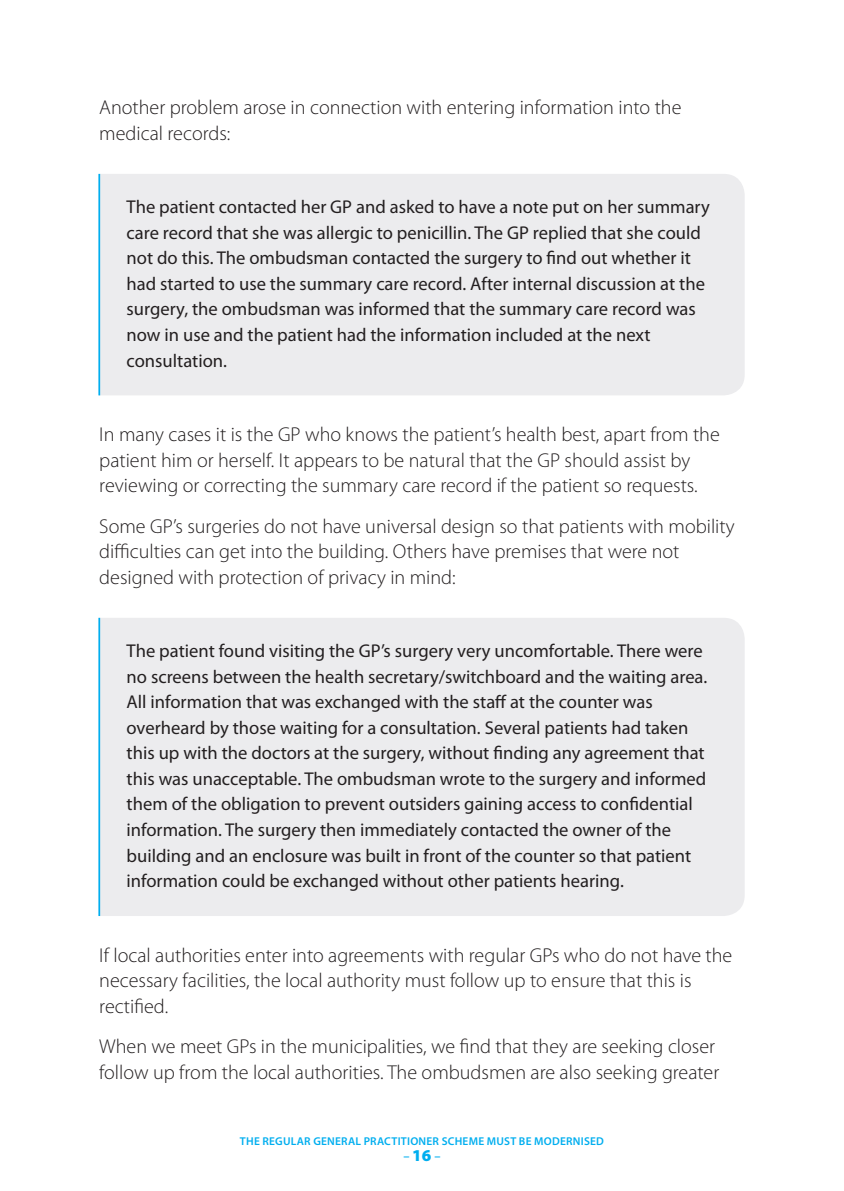
<style>
.page{position:relative;width:844px;height:1191px;background:#fff}
.page>*{position:absolute;margin:0;border:0;box-sizing:border-box;transform-origin:0 0}
.t1{font:300 20.12px/25.6px "Myriad Pro";color:#231f20}
.t2{font:18.55px/25.6px "Myriad Pro";color:#231f20}
.t3{font:600 12.25px "Myriad Pro";color:#00aeef}
.t4{font:600 11.38px "Myriad Pro";letter-spacing:.02em;color:#00aeef}
.s1{font-weight:900;font-size:16.62px}
</style>
<div class="page">
<div style="left:100px;top:174px;width:644px;height:221px;background:#ececee"></div>
<hr style="left:98px;top:174px;width:2px;height:221px;background:#00aeef">
<div style="left:100px;top:618px;width:644px;height:298px;background:#ececee"></div>
<hr style="left:98px;top:618px;width:2px;height:298px;background:#00aeef">
<p class="t1" style="left:99px;top:95px;width:583px">Another problem arose in connection with entering information into the medical records:</p>
<p class="t2" style="left:126px;top:194px;width:584px">The patient contacted her GP and asked to have a note put on her summary care record that she was allergic to penicillin. The GP replied that she could not do this. The ombudsman contacted the surgery to find out whether it had started to use the summary care record. After internal discussion at the surgery, the ombudsman was informed that the summary care record was now in use and the patient had the information included at the next consultation.</p>
<p class="t1" style="left:99px;top:422px;width:621px">In many cases it is the GP who knows the patient’s health best, apart from the patient him or herself. It appears to be natural that the GP should assist by reviewing or correcting the summary care record if the patient so requests.</p>
<p class="t1" style="left:99px;top:513px;width:637px">Some GP’s surgeries do not have universal design so that patients with mobility difficulties can get into the building. Others have premises that were not designed with protection of privacy in mind:</p>
<p class="t2" style="left:126px;top:638px;width:582px">The patient found visiting the GP’s surgery very uncomfortable. There were no screens between the health secretary/switchboard and the waiting area.<br>All information that was exchanged with the staff at the counter was overheard by those waiting for a consultation. Several patients had taken this up with the doctors at the surgery, without finding any agreement that this was unacceptable. The ombudsman wrote to the surgery and informed them of the obligation to prevent outsiders gaining access to confidential information. The surgery then immediately contacted the owner of the building and an enclosure was built in front of the counter so that patient information could be exchanged without other patients hearing.</p>
<p class="t1" style="left:99px;top:942px;width:634px">If local authorities enter into agreements with regular GPs who do not have the necessary facilities, the local authority must follow up to ensure that this is rectified.</p>
<p class="t1" style="left:99px;top:1034px;width:621px">When we meet GPs in the municipalities, we find that they are seeking closer follow up from the local authorities. The ombudsmen are also seeking greater</p>
<p class="t4" style="left:240px;top:1134px;width:365px">THE REGULAR GENERAL PRACTITIONER SCHEME MUST BE MODERNISED</p>
<p class="t3" style="left:403px;top:1149px;width:39px">– <span class="s1">16</span> –</p>
</div>
